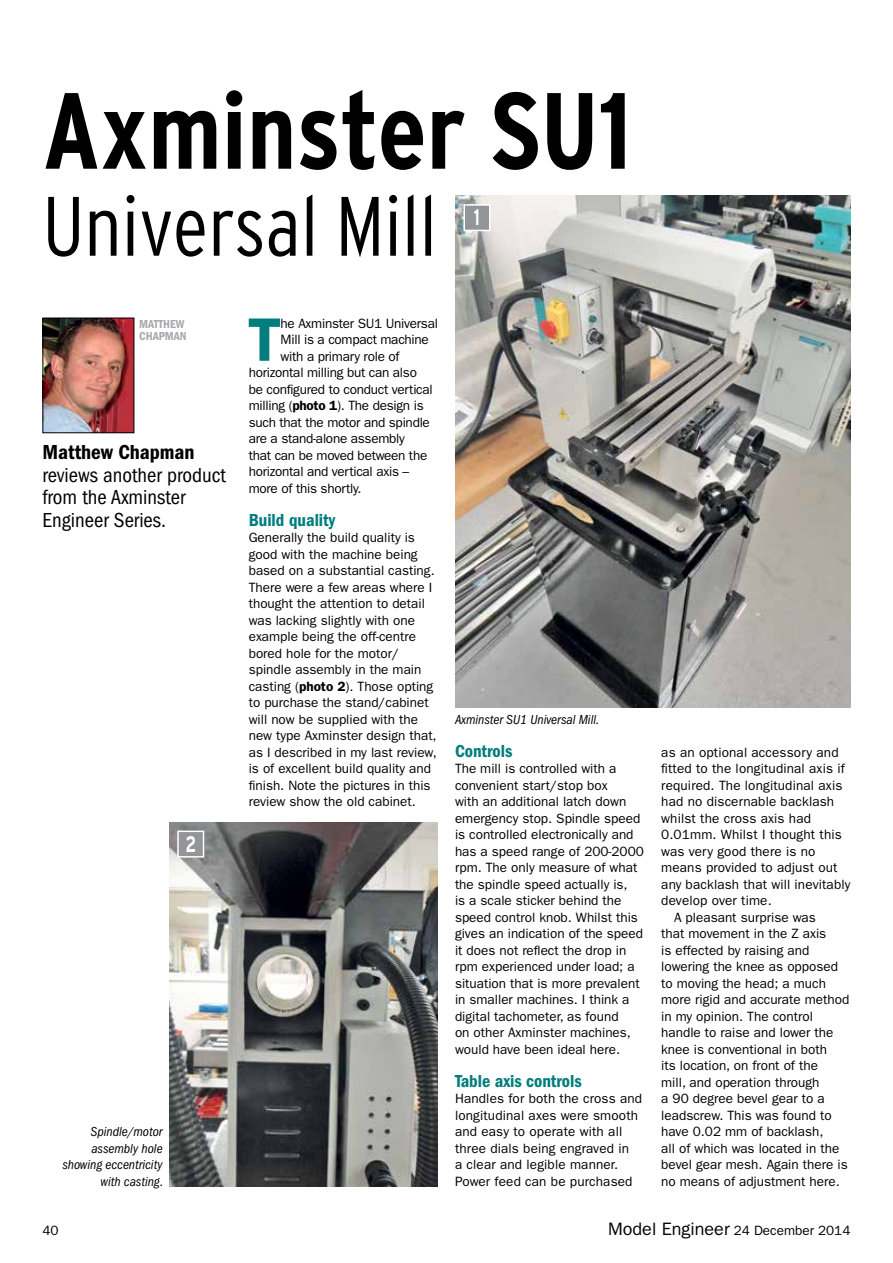
<style>
.page{position:relative;width:893px;height:1263px;background:#fff}
.page>*{position:absolute;margin:0;border:0;box-sizing:border-box;transform-origin:0 0}
.t1{font:700 condensed 108px "Interstate";letter-spacing:-.005em;color:#000}
.t2{font:300 condensed 84px "Interstate";letter-spacing:-.005em;color:#000}
.t3{font:600 61.65px "Franklin Gothic";color:#007d7d}
.t4{font:700 22.5px "Interstate";color:#fff;scale:.7 1}
.t5{font:condensed 21px/22.5px "Franklin Gothic";color:#000}
.t6{font:600 condensed 21px "Franklin Gothic";color:#000}
.t7{font:600 condensed 18px "Franklin Gothic";color:#007d7d}
.t8{font:13.5px/16.5px "Franklin Gothic";color:#000}
.t9{font:13.5px "Franklin Gothic";letter-spacing:-.02em;color:#000}
.t10{font:italic condensed 13.5px/16.5px "Franklin Gothic";color:#000;text-align:right}
.t11{font:600 condensed 12px/12px "Franklin Gothic";color:#a7a9ac}
.s1{font-weight:600}
.s2{font-size:18px}
</style>
<div class="page">
<img style="left:455px;top:196px;width:395px;height:511px">
<img style="left:169px;top:822px;width:269px;height:364px">
<div style="left:464px;top:205px;width:26px;height:25px;background:#939598"></div>
<div style="left:463px;top:204px;width:27px;height:27px;border:2px solid #fff"></div>
<div style="left:178px;top:831px;width:26px;height:26px;background:#939598"></div>
<div style="left:177px;top:830px;width:27px;height:27px;border:2px solid #fff"></div>
<img style="left:45px;top:320px;width:87px;height:111px">
<div style="left:43px;top:318px;width:91px;height:115px;border:1px solid #000"></div>
<h1 class="t1" style="left:43px;top:70px;width:592px">Axminster SU1</h1>
<h2 class="t2" style="left:43px;top:179px;width:396px">Universal Mill</h2>
<h3 class="t4" style="left:474px;top:205px;width:10px">1</h3>
<p class="t11" style="left:139px;top:318px;width:49px">MATTHEW<br>CHAPMAN</p>
<h3 class="t6" style="left:43px;top:440px;width:154px">Matthew Chapman</h3>
<h3 class="t5" style="left:43px;top:463px;width:185px">reviews another product from the Axminster<br>Engineer Series.</h3>
<h3 class="t4" style="left:185px;top:831px;width:17px">2</h3>
<p class="t10" style="left:62px;top:1124px;width:102px">Spindle/motor assembly hole showing eccentricity with casting.</p>
<h3 class="t3" style="left:248px;top:303px;width:35px">T</h3>
<p class="t9" style="left:281px;top:315px;width:159px">he Axminster SU1 Universal</p>
<p class="t9" style="left:281px;top:332px;width:150px">Mill is a compact machine</p>
<p class="t9" style="left:281px;top:348px;width:120px">with a primary role of</p>
<p class="t9" style="left:249px;top:365px;width:170px">horizontal milling but can also</p>
<p class="t9" style="left:249px;top:381px;width:186px">be configured to conduct vertical</p>
<p class="t9" style="left:249px;top:398px;width:176px">milling (<span class="s1">photo 1</span>). The design is</p>
<p class="t9" style="left:249px;top:414px;width:183px">such that the motor and spindle</p>
<p class="t9" style="left:249px;top:431px;width:158px">are a stand-alone assembly</p>
<p class="t9" style="left:249px;top:447px;width:180px">that can be moved between the</p>
<p class="t9" style="left:249px;top:464px;width:162px">horizontal and vertical axis –</p>
<p class="t9" style="left:249px;top:480px;width:114px">more of this shortly.</p>
<h3 class="t7" style="left:249px;top:509px;width:88px">Build quality</h3>
<p class="t8" style="left:249px;top:530px;width:189px">Generally the build quality is good with the machine being based on a substantial casting.<br>There were a few areas where I thought the attention to detail was lacking slightly with one example being the off-centre bored hole for the motor/ spindle assembly in the main casting (<span class="s1">photo 2</span>). Those opting to purchase the stand/cabinet will now be supplied with the new type Axminster design that, as I described in my last review, is of excellent build quality and finish. Note the pictures in this review show the old cabinet.</p>
<p class="t10" style="left:455px;top:711px;width:146px">Axminster SU1 Universal Mill.</p>
<h3 class="t7" style="left:455px;top:740px;width:59px">Controls</h3>
<p class="t8" style="left:455px;top:761px;width:190px">The mill is controlled with a convenient start/stop box<br>with an additional latch down emergency stop. Spindle speed is controlled electronically and has a speed range of 200-2000 rpm. The only measure of what the spindle speed actually is,<br>is a scale sticker behind the speed control knob. Whilst this gives an indication of the speed it does not reflect the drop in rpm experienced under load; a situation that is more prevalent in smaller machines. I think a digital tachometer, as found<br>on other Axminster machines, would have been ideal here.</p>
<h3 class="t7" style="left:455px;top:1070px;width:128px">Table axis controls</h3>
<p class="t8" style="left:455px;top:1091px;width:189px">Handles for both the cross and longitudinal axes were smooth and easy to operate with all three dials being engraved in<br>a clear and legible manner.<br>Power feed can be purchased</p>
<p class="t8" style="left:661px;top:744px;width:179px">as an optional accessory and</p>
<p class="t8" style="left:661px;top:760px;width:185px">fitted to the longitudinal axis if</p>
<p class="t8" style="left:661px;top:777px;width:183px">required. The longitudinal axis</p>
<p class="t8" style="left:661px;top:793px;width:175px">had no discernable backlash</p>
<p class="t8" style="left:661px;top:810px;width:151px">whilst the cross axis had</p>
<p class="t8" style="left:661px;top:826px;width:182px">0.01mm. Whilst I thought this</p>
<p class="t8" style="left:661px;top:843px;width:156px">was very good there is no</p>
<p class="t8" style="left:661px;top:859px;width:178px">means provided to adjust out</p>
<p class="t8" style="left:661px;top:876px;width:191px">any backlash that will inevitably</p>
<p class="t8" style="left:661px;top:892px;width:112px">develop over time.</p>
<p class="t8" style="left:674px;top:909px;width:143px">A pleasant surprise was</p>
<p class="t8" style="left:661px;top:925px;width:167px">that movement in the Z axis</p>
<p class="t8" style="left:661px;top:942px;width:150px">is effected by raising and</p>
<p class="t8" style="left:661px;top:958px;width:178px">lowering the knee as opposed</p>
<p class="t8" style="left:661px;top:975px;width:166px">to moving the head; a much</p>
<p class="t8" style="left:661px;top:991px;width:190px">more rigid and accurate method</p>
<p class="t8" style="left:661px;top:1008px;width:153px">in my opinion. The control</p>
<p class="t8" style="left:661px;top:1024px;width:174px">handle to raise and lower the</p>
<p class="t8" style="left:661px;top:1041px;width:167px">knee is conventional in both</p>
<p class="t8" style="left:661px;top:1057px;width:158px">its location, on front of the</p>
<p class="t8" style="left:661px;top:1074px;width:160px">mill, and operation through</p>
<p class="t8" style="left:661px;top:1090px;width:165px">a 90 degree bevel gear to a</p>
<p class="t8" style="left:661px;top:1107px;width:172px">leadscrew. This was found to</p>
<p class="t8" style="left:661px;top:1123px;width:164px">have 0.02 mm of backlash,</p>
<p class="t8" style="left:661px;top:1140px;width:180px">all of which was located in the</p>
<p class="t8" style="left:661px;top:1156px;width:188px">bevel gear mesh. Again there is</p>
<p class="t8" style="left:661px;top:1173px;width:180px">no means of adjustment here.</p>
<p class="t8" style="left:43px;top:1223px;width:18px">40</p>
<p class="t8" style="left:608px;top:1223px;width:244px"><span class="s2">Model Engineer</span> 24 December 2014</p>
</div>
